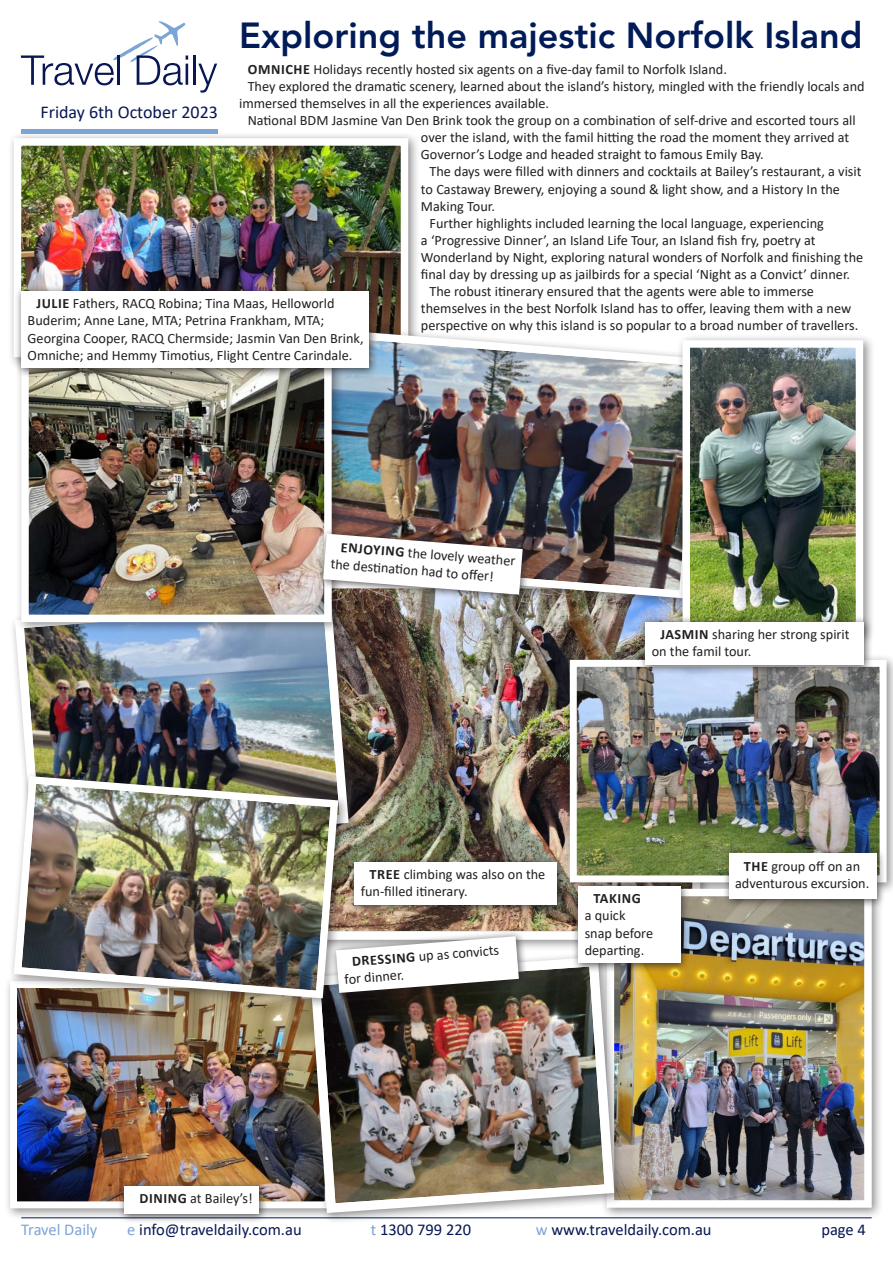
<style>
.page{position:relative;width:893px;height:1263px;background:#fff}
.page>*{position:absolute;margin:0;border:0;box-sizing:border-box;transform-origin:0 0}
.t1{font:800 36px "Avenir";color:#001b58}
.t2{font:18px "Calibri";color:#081754}
.t3{font:16.5px "Calibri";color:#081754}
.t4{font:16.5px "Calibri";color:#7ca5d7}
.t5{font:14.25px/17.1px "Calibri";color:#231f20}
.t6{font:700 14.25px "Calibri";color:#231f20}
.s1{font-weight:700}
.s2{color:#7ca5d7}
</style>
<div class="page">
<img style="left:350px;top:610px;width:326px;height:334px">
<img style="left:566px;top:656px;width:324px;height:230px">
<div style="left:601px;top:883px;width:283px;height:337px;background:#231f20;opacity:.5"></div>
<img style="left:626px;top:885px;width:249px;height:326px">
<div style="left:4px;top:975px;width:340px;height:245px;background:#231f20;opacity:.5"></div>
<img style="left:7px;top:977px;width:298px;height:235px">
<div style="left:305px;top:951px;width:321px;height:274px;background:#231f20;opacity:.5"></div>
<img style="left:306px;top:952px;width:313px;height:266px">
<div style="left:9px;top:590px;width:351px;height:269px;background:#231f20;opacity:.5"></div>
<img style="left:10px;top:591px;width:343px;height:261px">
<div style="left:8px;top:132px;width:412px;height:237px;background:#231f20;opacity:.5"></div>
<img style="left:10px;top:134px;width:402px;height:227px">
<div style="left:297px;top:323px;width:420px;height:287px;background:#231f20;opacity:.5"></div>
<img style="left:344px;top:325px;width:365px;height:277px">
<div style="left:8px;top:771px;width:342px;height:239px;background:#231f20;opacity:.5"></div>
<img style="left:10px;top:772px;width:332px;height:230px">
<div style="left:676px;top:334px;width:199px;height:312px;background:#231f20;opacity:.5"></div>
<img style="left:679px;top:336px;width:188px;height:279px">
<div style="left:638px;top:615px;width:235px;height:60px;background:#231f20;opacity:.75"></div>
<div style="left:645px;top:622px;width:219px;height:43px;background:#fff"></div>
<div style="left:571px;top:879px;width:119px;height:94px;background:#231f20;opacity:.75"></div>
<div style="left:578px;top:886px;width:103px;height:77px;background:#fff"></div>
<div style="left:722px;top:847px;width:164px;height:61px;background:#231f20;opacity:.75"></div>
<div style="left:729px;top:854px;width:147px;height:45px;background:#fff"></div>
<div style="left:117px;top:1179px;width:152px;height:44px;background:#231f20;opacity:.75"></div>
<div style="left:124px;top:1186px;width:135px;height:28px;background:#fff"></div>
<div style="left:330px;top:930px;width:198px;height:72px;background:#231f20;opacity:.75"></div>
<svg style="left:336px;top:936px;width:183px;height:57px"></svg>
<div style="left:15px;top:347px;width:329px;height:287px;background:#231f20;opacity:.5"></div>
<img style="left:18px;top:378px;width:317px;height:248px">
<div style="left:347px;top:855px;width:220px;height:60px;background:#231f20;opacity:.75"></div>
<div style="left:354px;top:862px;width:203px;height:43px;background:#fff"></div>
<div style="left:21px;top:129px;width:197px;height:5px;background:#7ca5d7"></div>
<svg style="left:21px;top:21px;width:167px;height:64px"></svg>
<hr style="left:193px;top:55px;width:3px;height:30px;background:#081754">
<svg style="left:198px;top:64px;width:19px;height:29px"></svg>
<div style="left:14px;top:284px;width:364px;height:94px;background:#231f20;opacity:.75"></div>
<div style="left:21px;top:291px;width:348px;height:77px;background:#fff"></div>
<div style="left:317px;top:527px;width:215px;height:77px;background:#231f20;opacity:.75"></div>
<svg style="left:323px;top:534px;width:200px;height:61px"></svg>
<h1 class="t1" style="left:239px;top:14px;width:625px">Exploring the majestic Norfolk Island</h1>
<p class="t6" style="left:248px;top:59px;width:20px">OMNI</p>
<p class="t5" style="left:285px;top:60px;width:443px"><span class="s1">CHE</span> Holidays recently hosted six agents on a five-day famil to Norfolk Island.</p>
<p class="t5" style="left:248px;top:77px;width:618px">They explored the dramatic scenery, learned about the island’s history, mingled with the friendly locals and</p>
<p class="t5" style="left:239px;top:94px;width:311px">immersed themselves in all the experiences available.</p>
<p class="t5" style="left:248px;top:112px;width:609px">National BDM Jasmine Van Den Brink took the group on a combination of self-drive and escorted tours all</p>
<p class="t5" style="left:421px;top:129px;width:430px">over the island, with the famil hitting the road the moment they arrived at</p>
<p class="t5" style="left:421px;top:146px;width:344px">Governor’s Lodge and headed straight to famous Emily Bay.</p>
<p class="t5" style="left:429px;top:163px;width:434px">The days were filled with dinners and cocktails at Bailey’s restaurant, a visit</p>
<p class="t5" style="left:421px;top:180px;width:421px">to Castaway Brewery, enjoying a sound &amp; light show, and a History In the</p>
<p class="t5" style="left:421px;top:197px;width:75px">Making Tour.</p>
<p class="t5" style="left:429px;top:214px;width:396px">Further highlights included learning the local language, experiencing</p>
<p class="t5" style="left:421px;top:231px;width:396px">a ‘Progressive Dinner’, an Island Life Tour, an Island fish fry, poetry at</p>
<p class="t5" style="left:421px;top:248px;width:444px">Wonderland by Night, exploring natural wonders of Norfolk and finishing the</p>
<p class="t5" style="left:421px;top:265px;width:431px">final day by dressing up as jailbirds for a special ‘Night as a Convict’ dinner.</p>
<p class="t5" style="left:429px;top:283px;width:386px">The robust itinerary ensured that the agents were able to immerse</p>
<p class="t5" style="left:421px;top:300px;width:432px">themselves in the best Norfolk Island has to offer, leaving them with a new</p>
<p class="t5" style="left:421px;top:317px;width:439px">perspective on why this island is so popular to a broad number of travellers.</p>
<p class="t2" style="left:40px;top:100px;width:179px">Friday 6th October 2023</p>
<p class="t5" style="left:28px;top:295px;width:337px;text-indent:9px"><span class="s1">JU LIE</span> Fathers, RACQ Robina; Tina Maas, Helloworld Buderim; Anne Lane, MTA; Petrina Frankham, MTA; Georgina Cooper, RACQ Chermside; Jasmin Van Den Brink, Omniche; and Hemmy Timotius, Flight Centre Carindale.</p>
<p class="t6" style="left:342px;top:537px;width:16px;rotate:5deg">ENJO</p>
<p class="t6" style="left:374px;top:540px;width:17px;rotate:5deg">YING</p>
<p class="t5" style="left:333px;top:536px;width:185px;line-height:17.5px;text-indent:76px;rotate:5deg">the lovely weather the desti nati on had to off er!</p>
<p class="t5" style="left:652px;top:625px;width:199px;text-indent:9px"><span class="s1">JASMIN</span> sharing her strong spirit on the famil tour.</p>
<p class="t5" style="left:361px;top:866px;width:186px;text-indent:43px">climbing was also on the fun-filled itinerary.</p>
<p class="t6" style="left:369px;top:864px;width:16px">TREE</p>
<p class="t6" style="left:351px;top:951px;width:9px;rotate:-5deg">DRESSING</p>
<p class="t5" style="left:418px;top:948px;width:82px;rotate:-5deg">up as convicts</p>
<p class="t5" style="left:344px;top:971px;width:61px;rotate:-5deg">for dinner.</p>
<p class="t6" style="left:593px;top:888px;width:9px">TAKING</p>
<p class="t5" style="left:585px;top:907px;width:70px">a quick snap before departing.</p>
<p class="t5" style="left:735px;top:857px;width:136px;text-indent:36px">group off on an adventurous excursion.</p>
<p class="t6" style="left:744px;top:856px;width:9px">THE</p>
<p class="t6" style="left:140px;top:1188px;width:18px">DINING</p>
<p class="t5" style="left:190px;top:1189px;width:64px">at Bailey’s!</p>
<p class="t4" style="left:21px;top:1218px;width:78px">Travel Daily</p>
<p class="t3" style="left:127px;top:1218px;width:176px"><span class="s2">e</span> info@traveldaily.com.au</p>
<p class="t3" style="left:371px;top:1218px;width:102px"><span class="s2">t</span> 1300 799 220</p>
<p class="t3" style="left:536px;top:1218px;width:177px"><span class="s2">w</span> www.traveldaily.com.au</p>
<p class="t3" style="left:821px;top:1218px;width:46px">page 4</p>
</div>
